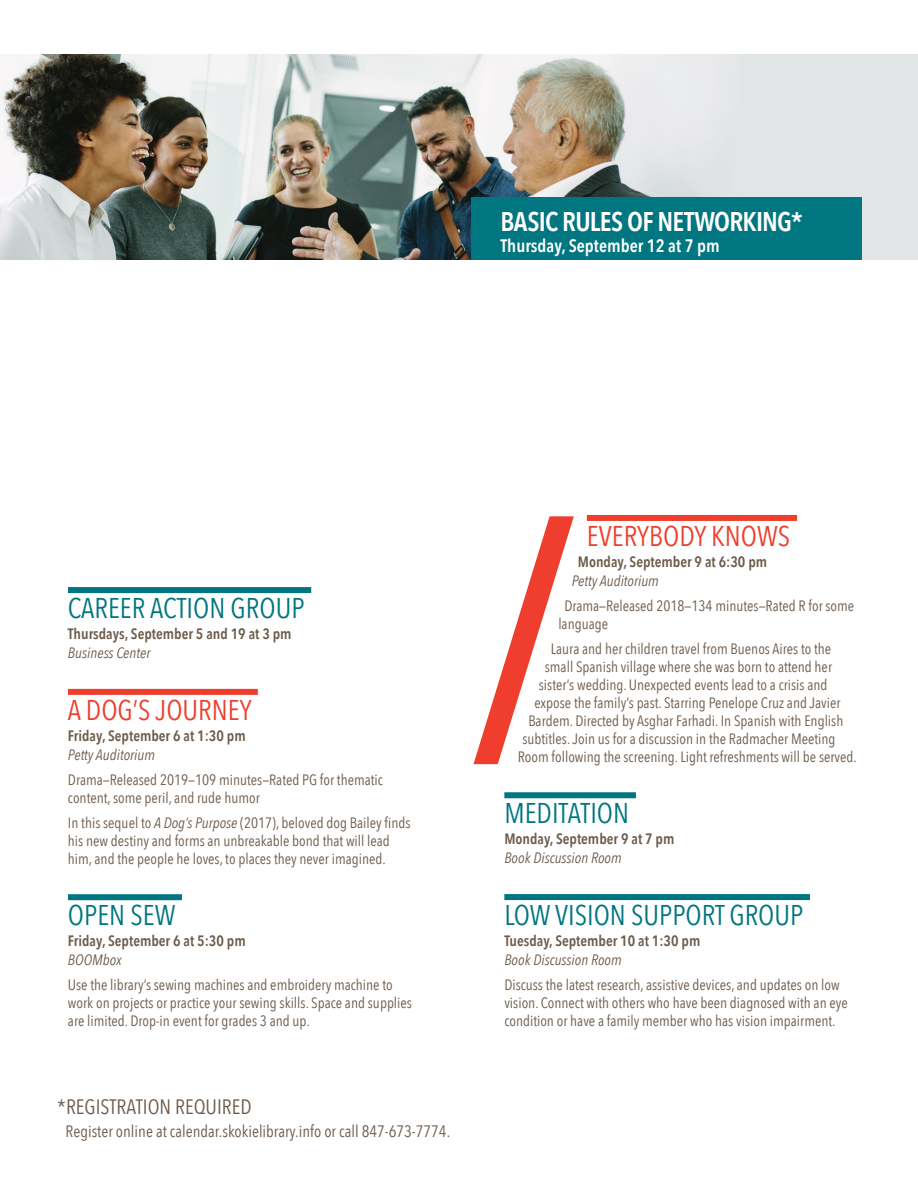
<style>
.page{position:relative;width:918px;height:1188px;background:#fff}
.page>*{position:absolute;margin:0;border:0;box-sizing:border-box;transform-origin:0 0}
.t1{font:28.5px "Avenir Next Condensed";color:#007680}
.t2{font:28.5px "Avenir Next Condensed";color:#ef3e2d}
.t3{font:600 27px "Avenir Next Condensed";letter-spacing:-.03em;color:#fff}
.t4{font:20.85px "Avenir Next Condensed";color:#6c5b4b}
.t5{font:600 18px "Avenir Next Condensed";color:#fff}
.t6{font:16.5px "Avenir Next Condensed";color:#6c5b4b}
.t7{font:15px/18px "Avenir Next Condensed";color:#6c5b4b}
.t8{font:600 15px "Avenir Next Condensed";color:#6c5b4b}
.t9{font:italic 15px "Avenir Next Condensed";color:#6c5b4b}
.s1{font-style:italic}
</style>
<div class="page">
<img style="left:0;top:54px;width:918px;height:205px">
<div style="left:471px;top:197px;width:391px;height:63px;background:#007680"></div>
<div style="left:587px;top:515px;width:210px;height:6px;background:#ef3e2d"></div>
<div style="left:504px;top:792px;width:132px;height:6px;background:#007680"></div>
<div style="left:504px;top:894px;width:306px;height:6px;background:#007680"></div>
<div style="left:68px;top:587px;width:243px;height:6px;background:#007680"></div>
<div style="left:68px;top:689px;width:190px;height:6px;background:#ef3e2d"></div>
<div style="left:68px;top:894px;width:114px;height:6px;background:#007680"></div>
<svg style="left:474px;top:516px;width:100px;height:248px"></svg>
<h2 class="t3" style="left:501px;top:198px;width:304px">BASIC RULES OF NETWORKING*</h2>
<p class="t5" style="left:501px;top:230px;width:221px">Thursday, September 12 at 7 pm</p>
<h1 class="t1" style="left:68px;top:584px;width:238px">CAREER ACTION GROUP</h1>
<p class="t8" style="left:68px;top:621px;width:225px">Thursdays, September 5 and 19 at 3 pm</p>
<p class="t9" style="left:68px;top:644px;width:84px">Business Center</p>
<h1 class="t2" style="left:68px;top:685px;width:185px">A DOG’S JOURNEY</h1>
<p class="t8" style="left:68px;top:723px;width:179px">Friday, September 6 at 1:30 pm</p>
<p class="t9" style="left:68px;top:746px;width:89px">Petty Auditorium</p>
<p class="t7" style="left:68px;top:770px;width:316px">Drama—Released 2019—109 minutes—Rated PG for thematic content, some peril, and rude humor</p>
<p class="t7" style="left:68px;top:813px;width:344px">In this sequel to <span class="s1">A Dog’s Purpose</span> (2017), beloved dog Bailey finds his new destiny and forms an unbreakable bond that will lead him, and the people he loves, to places they never imagined.</p>
<h1 class="t1" style="left:68px;top:891px;width:109px">OPEN SEW</h1>
<p class="t8" style="left:68px;top:928px;width:179px">Friday, September 6 at 5:30 pm</p>
<p class="t9" style="left:68px;top:951px;width:55px">BOOMbox</p>
<p class="t7" style="left:68px;top:975px;width:346px">Use the library’s sewing machines and embroidery machine to work on projects or practice your sewing skills. Space and supplies are limited. Drop-in event for grades 3 and up.</p>
<h3 class="t4" style="left:57px;top:1089px;width:196px">*REGISTRATION REQUIRED</h3>
<p class="t6" style="left:66px;top:1117px;width:386px">Register online at calendar.skokielibrary.info or call 847-673-7774.</p>
<h1 class="t2" style="left:587px;top:511px;width:205px">EVERYBODY KNOWS</h1>
<p class="t8" style="left:578px;top:549px;width:191px">Monday, September 9 at 6:30 pm</p>
<p class="t9" style="left:572px;top:572px;width:89px">Petty Auditorium</p>
<p class="t7" style="left:558px;top:596px;width:297px;text-indent:6px">Drama—Released 2018—134 minutes—Rated R for some language</p>
<p class="t7" style="left:551px;top:639px;width:282px">Laura and her children travel from Buenos Aires to the</p>
<p class="t7" style="left:545px;top:657px;width:289px">small Spanish village where she was born to attend her</p>
<p class="t7" style="left:539px;top:675px;width:290px">sister’s wedding. Unexpected events lead to a crisis and</p>
<p class="t7" style="left:534px;top:693px;width:308px">expose the family’s past. Starring Penelope Cruz and Javier</p>
<p class="t7" style="left:528px;top:711px;width:317px">Bardem. Directed by Asghar Farhadi. In Spanish with English</p>
<p class="t7" style="left:522px;top:729px;width:315px">subtitles. Join us for a discussion in the Radmacher Meeting</p>
<p class="t7" style="left:518px;top:747px;width:340px">Room following the screening. Light refreshments will be served.</p>
<h1 class="t1" style="left:504px;top:789px;width:126px">MEDITATION</h1>
<p class="t8" style="left:504px;top:826px;width:172px">Monday, September 9 at 7 pm</p>
<p class="t9" style="left:504px;top:849px;width:119px">Book Discussion Room</p>
<h1 class="t1" style="left:504px;top:891px;width:300px">LOW VISION SUPPORT GROUP</h1>
<p class="t8" style="left:504px;top:928px;width:198px">Tuesday, September 10 at 1:30 pm</p>
<p class="t9" style="left:504px;top:951px;width:119px">Book Discussion Room</p>
<p class="t7" style="left:504px;top:975px;width:345px">Discuss the latest research, assistive devices, and updates on low vision. Connect with others who have been diagnosed with an eye condition or have a family member who has vision impairment.</p>
</div>
